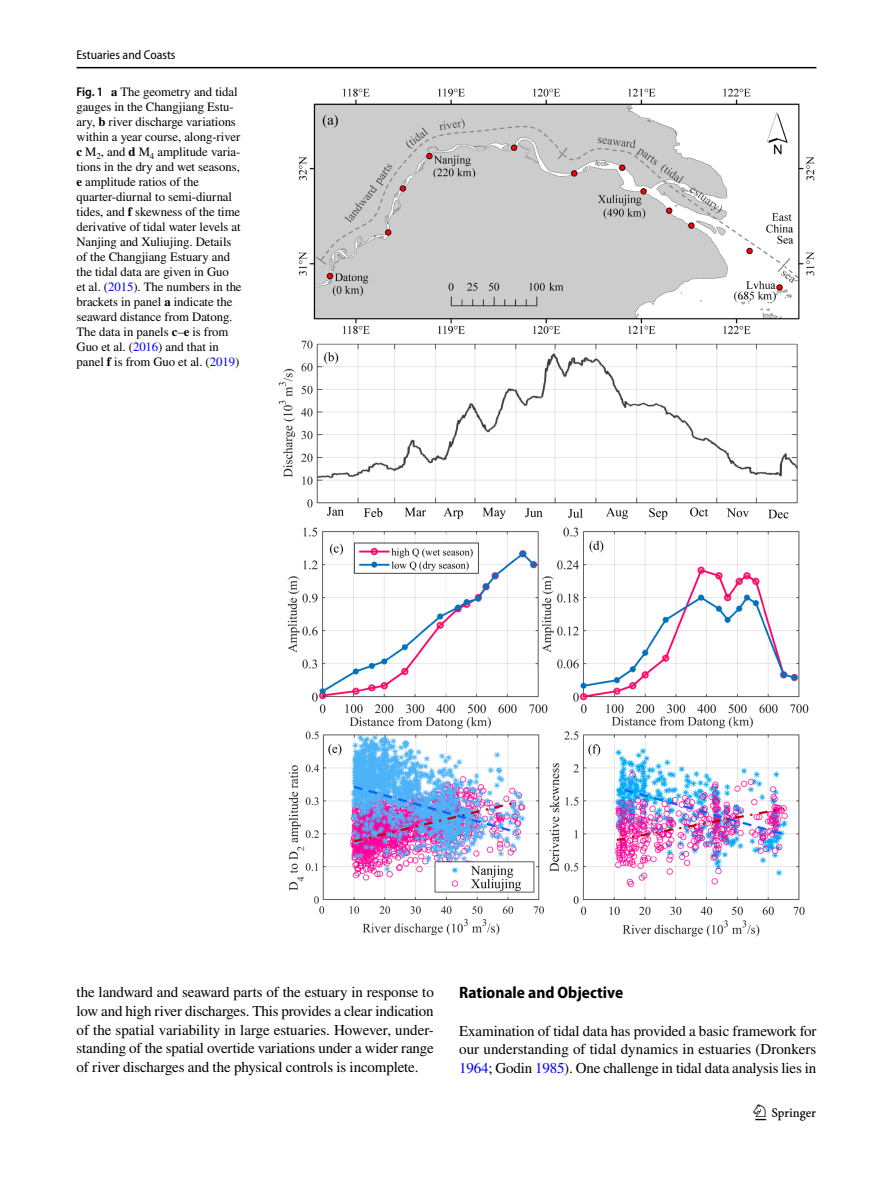
<style>
.page{position:relative;width:893px;height:1187px;background:#fff}
.page>*{position:absolute;margin:0;border:0;box-sizing:border-box;transform-origin:0 0}
.t1{font:22.5px "Springnew Regular 3";color:#000}
.t2{font:700 semi-condensed 16.5px "Myriad Pro";color:#000}
.t3{font:15px/18.8px "STIX";letter-spacing:-.015em;color:#000;text-align:justify}
.t4{font:12.75px/15px "STIX";letter-spacing:-.005em;color:#000}
.t5{font:semi-condensed 12.75px "Myriad Pro";color:#000}
.s1{font-family:"Myriad Pro";font-weight:600;font-stretch:semi-condensed}
.s2{font-weight:700}
.s3{color:#00f}
</style>
<div class="page">
<hr style="left:77px;top:67px;width:739px;height:1px;background:#000">
<img style="left:278px;top:88px;width:537px;height:849px">
<p class="t5" style="left:77px;top:48px;width:101px">Estuaries and Coasts</p>
<p class="t4" style="left:77px;top:85px;width:167px"><span class="s1">Fig. 1</span> <span class="s2">a</span> The geometry and tidal gauges in the Changjiang Estu&shy;ary, <span class="s2">b</span> river discharge variations within a year course, along-river <span class="s2">c</span> M<sub>2</sub>, and <span class="s2">d</span> M<sub>4</sub> amplitude varia&shy;tions in the dry and wet seasons, <span class="s2">e</span> amplitude ratios of the quarter-diurnal to semi-diurnal tides, and <span class="s2">f</span> skewness of the time derivative of tidal water levels at<br>Nanjing and Xuliujing. Details of the Changjiang Estuary and the tidal data are given in Guo<br>et al. (<span class="s3">2015</span>). The numbers in the brackets in panel <span class="s2">a</span> indicate the seaward distance from Datong.<br>The data in panels <span class="s2">c</span>–<span class="s2">e</span> is from<br>Guo et al. (<span class="s3">2016</span>) and that in panel <span class="s2">f</span> is from Guo et al. (<span class="s3">2019</span>)</p>
<p class="t3" style="left:77px;top:983px;width:359px">the landward and seaward parts of the estuary in response to low and high river discharges. This provides a clear indication of the spatial variability in large estuaries. However, under&shy;standing of the spatial overtide variations under a wider range of river discharges and the physical controls is incomplete.</p>
<p class="t2" style="left:459px;top:983px;width:165px">Rationale and Objective</p>
<p class="t3" style="left:459px;top:1022px;width:359px">Examination of tidal data has provided a basic framework for our understanding of tidal dynamics in estuaries (Dronkers <span class="s3">1964</span>; Godin <span class="s3">1985</span>). One challenge in tidal data analysis lies in</p>
<h1 class="t1" style="left:755px;top:1104px;width:62px">1 3</h1>
</div>
